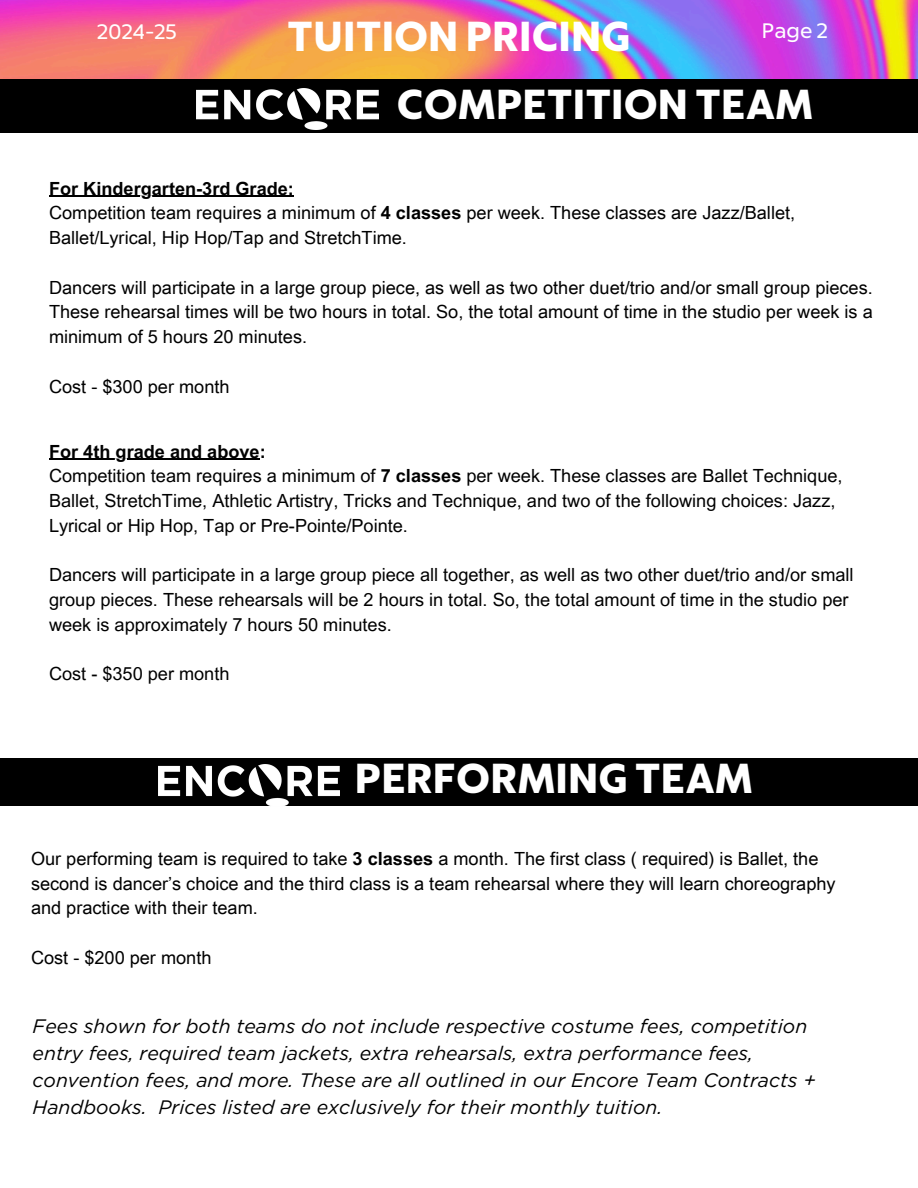
<style>
.page{position:relative;width:918px;height:1188px;background:#fff}
.page>*{position:absolute;margin:0;border:0;box-sizing:border-box;transform-origin:0 0}
.t1{font:700 39.9px "Captura Now";color:#fff}
.t2{font:20.1px "Captura Now";color:#fff}
.t3{font:italic 19.5px/27px "Gotham";color:#000}
.t4{font:18.15px/24.8px "Arial Unicode MS";color:#000}
.t5{font:18.15px/24.8px "Arial MT Pro";color:#000}
.t6{font:700 18.15px "Arial Unicode MS";color:#000}
.t7{font:700 18.15px "Arial MT Pro";color:#000}
.s1{font-weight:700}
</style>
<div class="page">
<img style="left:0;top:0;width:918px;height:80px">
<div style="left:0;top:80px;width:918px;height:52px;background:#000"></div>
<img style="left:197px;top:88px;width:181px;height:42px">
<hr style="left:49px;top:196px;width:245px;height:1px;background:#000">
<hr style="left:49px;top:459px;width:211px;height:1px;background:#000">
<div style="left:0;top:759px;width:918px;height:47px;background:#000"></div>
<img style="left:159px;top:765px;width:181px;height:41px">
<p class="t1" style="left:287px;top:5px;width:345px">TUITION PRICING</p>
<h1 class="t2" style="left:97px;top:16px;width:81px">2024-25</h1>
<p class="t2" style="left:762px;top:15px;width:68px">Page 2</p>
<h1 class="t1" style="left:397px;top:73px;width:418px">COMPETITION TEAM</h1>
<p class="t6" style="left:49px;top:175px;width:246px">For Kindergarten-3rd Grade:</p>
<h1 class="t4" style="left:49px;top:200px;width:748px">Competition team requires a minimum of <span class="s1">4 classes</span> per week. These classes are Jazz/Ballet,<br>Ballet/Lyrical, Hip Hop/Tap and StretchTime.</h1>
<p class="t4" style="left:49px;top:274px;width:825px;text-align:justify">Dancers will participate in a large group piece, as well as two other duet/trio and/or small group pieces.<br>These rehearsal times will be two hours in total. So, the total amount of time in the studio per week is a minimum of 5 hours 20 minutes.</p>
<p class="t4" style="left:49px;top:373px;width:182px">Cost - $300 per month</p>
<p class="t7" style="left:49px;top:445px;width:218px">For 4th grade and above:</p>
<p class="t5" style="left:49px;top:466px;width:795px">Competition team requires a minimum of <span class="s1">7 classes</span> per week. These classes are Ballet Technique,<br>Ballet, StretchTime, Athletic Artistry, Tricks and Technique, and two of the following choices: Jazz,<br>Lyrical or Hip Hop, Tap or Pre-Pointe/Pointe.</p>
<p class="t5" style="left:49px;top:565px;width:806px">Dancers will participate in a large group piece all together, as well as two other duet/trio and/or small group pieces. These rehearsals will be 2 hours in total. So, the total amount of time in the studio per week is approximately 7 hours 50 minutes.</p>
<p class="t5" style="left:49px;top:664px;width:182px">Cost - $350 per month</p>
<h2 class="t1" style="left:355px;top:747px;width:400px">PERFORMING TEAM</h2>
<p class="t4" style="left:31px;top:845px;width:806px">Our performing team is required to take <span class="s1">3 classes</span> a month. The first class ( required) is Ballet, the second is dancer’s choice and the third class is a team rehearsal where they will learn choreography and practice with their team.</p>
<p class="t4" style="left:31px;top:944px;width:182px">Cost - $200 per month</p>
<p class="t3" style="left:33px;top:1013px;width:785px">Fees shown for both teams do not include respective costume fees, competition entry fees, required team jackets, extra rehearsals, extra performance fees, convention fees, and more. These are all outlined in our Encore Team Contracts + Handbooks. Prices listed are exclusively for their monthly tuition.</p>
</div>
